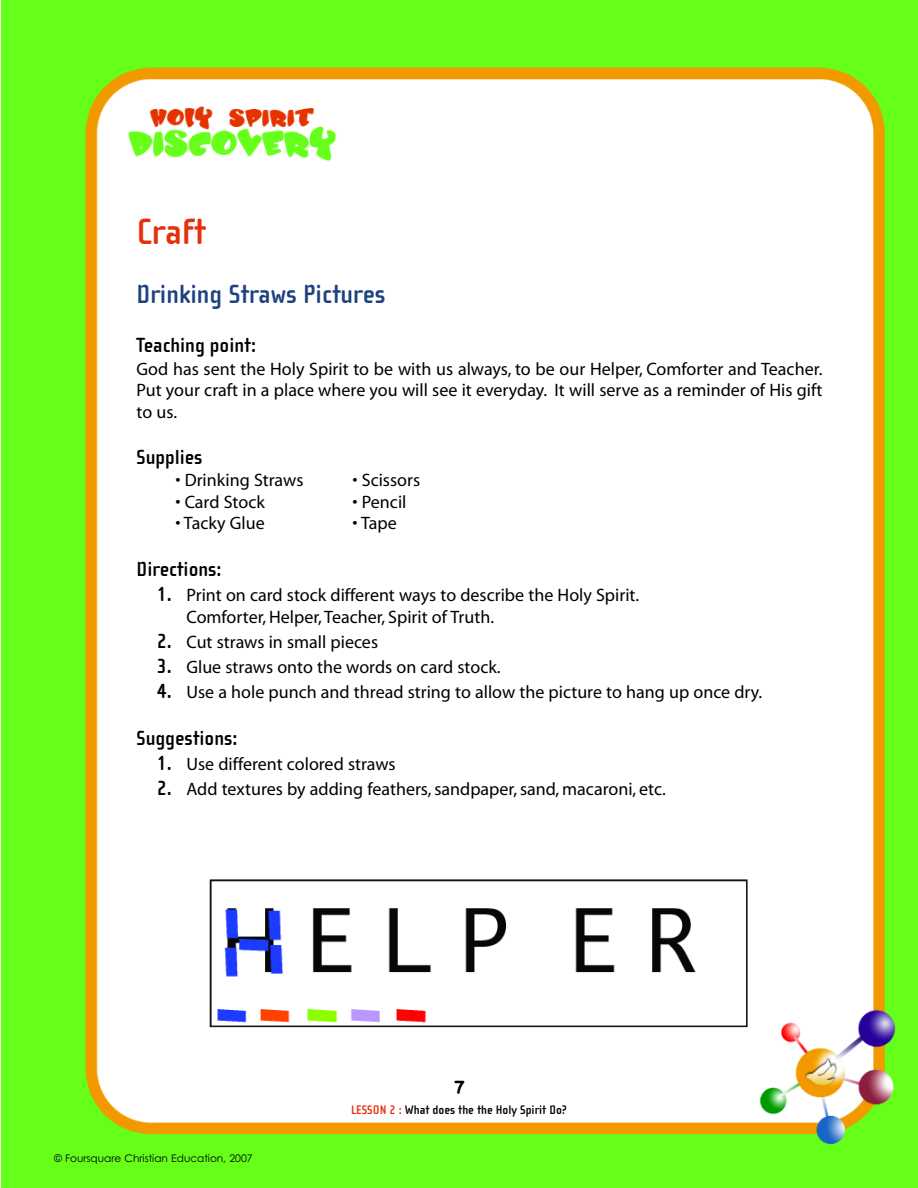
<style>
.page{position:relative;width:918px;height:1188px;background:#fff}
.page>*{position:absolute;margin:0;border:0;box-sizing:border-box;transform-origin:0 0}
.t1{font:700 37.5px "Cholla Sans";color:#e6300d}
.t2{font:700 27px "Cholla Sans";color:#1e4280}
.t3{font:700 21px "Cholla Sans";color:#000}
.t4{font:18px/21.6px "Myriad";color:#000;text-align:justify}
.t5{font:700 18px "Chalkboard";color:#000}
.t6{font:700 12.75px "Cholla Sans";color:#000}
.t7{font:10.5px "Century Gothic";color:#000}
.s1{font-family:"Cholla Sans";font-weight:700;font-size:21px}
.s2{color:#e6300d}
</style>
<div class="page">
<img style="left:1px;top:0;width:917px;height:1188px">
<img style="left:193px;top:863px;width:571px;height:183px">
<h1 class="t1" style="left:137px;top:209px;width:71px">Craft</h1>
<h2 class="t2" style="left:137px;top:278px;width:250px">Drinking Straws Pictures</h2>
<p class="t3" style="left:137px;top:333px;width:121px">Teaching point:</p>
<p class="t4" style="left:137px;top:359px;width:687px">God has sent the Holy Spirit to be with us always, to be our Helper, Comforter and Teacher.<br>Put your craft in a place where you will see it everyday. It will serve as a reminder of His gift to us.</p>
<p class="t3" style="left:137px;top:444px;width:68px">Supplies</p>
<p class="t4" style="left:175px;top:471px;width:130px">• Drinking Straws</p>
<p class="t4" style="left:353px;top:471px;width:69px">• Scissors</p>
<p class="t4" style="left:175px;top:492px;width:91px">• Card Stock</p>
<p class="t4" style="left:353px;top:492px;width:55px">• Pencil</p>
<p class="t4" style="left:175px;top:514px;width:91px">• Tacky Glue</p>
<p class="t4" style="left:353px;top:514px;width:46px">• Tape</p>
<p class="t3" style="left:137px;top:556px;width:87px">Directions:</p>
<p class="t4" style="left:187px;top:585px;width:454px;line-height:22.2px;text-indent:-30px"><span class="s1">1.</span> Print on card stock different ways to describe the Holy Spirit.<br>Comforter, Helper, Teacher, Spirit of Truth.</p>
<p class="t4" style="left:157px;top:632px;width:223px"><span class="s1">2.</span> Cut straws in small pieces</p>
<p class="t4" style="left:157px;top:657px;width:345px"><span class="s1">3.</span> Glue straws onto the words on card stock.</p>
<p class="t4" style="left:157px;top:683px;width:607px"><span class="s1">4.</span> Use a hole punch and thread string to allow the picture to hang up once dry.</p>
<p class="t3" style="left:137px;top:725px;width:102px">Suggestions:</p>
<p class="t4" style="left:157px;top:755px;width:240px"><span class="s1">1.</span> Use different colored straws</p>
<p class="t4" style="left:157px;top:780px;width:511px"><span class="s1">2.</span> Add textures by adding feathers, sandpaper, sand, macaroni, etc.</p>
<p class="t5" style="left:454px;top:1076px;width:13px">7</p>
<p class="t7" style="left:54px;top:1152px;width:200px">© Foursquare Christian Education, 2007</p>
<p class="t6" style="left:351px;top:1102px;width:217px"><span class="s2">LESSON 2 :</span> What does the the Holy Spirit Do?</p>
</div>
